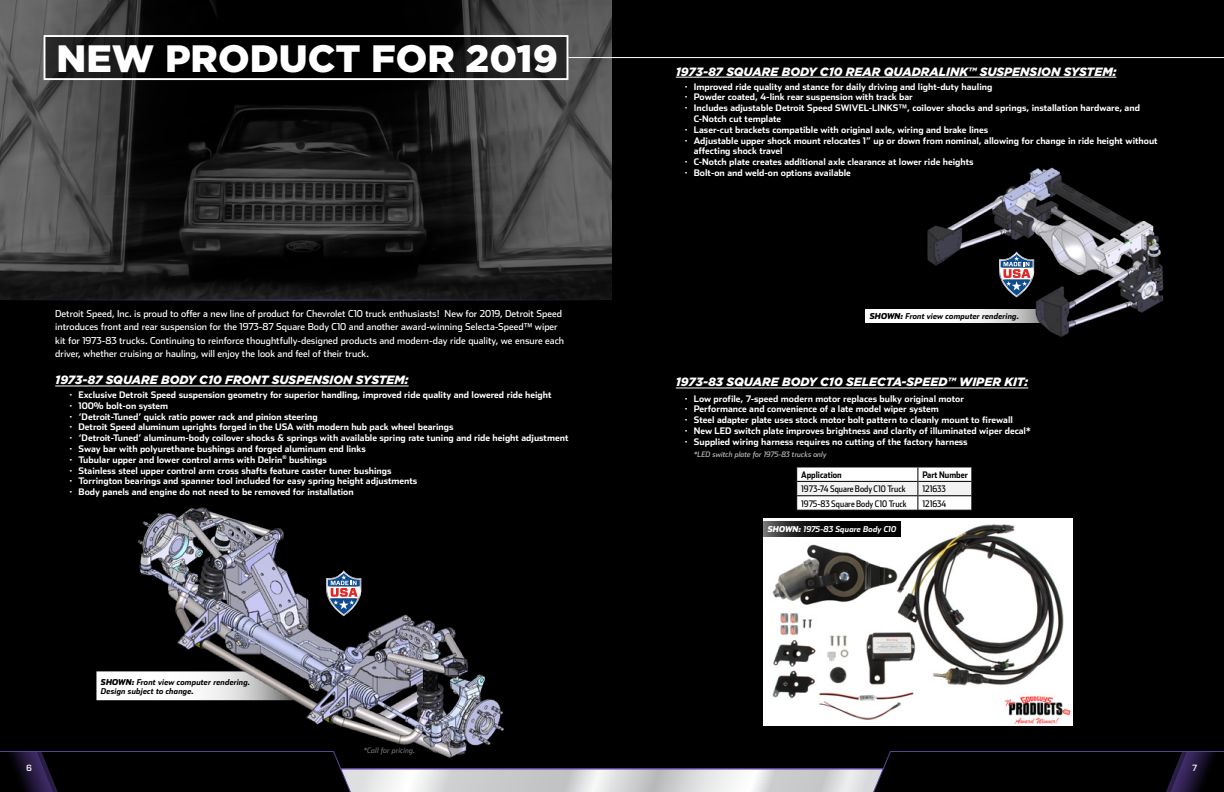
<style>
.page{position:relative;width:1224px;height:792px;background:#000}
.page>*{position:absolute;margin:0;border:0;box-sizing:border-box;transform-origin:0 0}
.t1{font:900 38.1px "Gotham HTF";color:#fff}
.t2{font:italic 900 12px "Gotham HTF";color:#fff}
.t3{font:9.5px/13.4px "Stainless";color:#fff}
.t4{font:700 9px/10.8px "Stainless";color:#fff}
.t5{font:9px "Stainless Cond";color:#000}
.t6{font:700 9px "Stainless Cond";color:#000}
.t7{font:500 9px "Vitesse Sans";color:#fff}
.t8{font:italic 700 8px/9px "Stainless";letter-spacing:.005em;color:#000}
.t9{font:italic 700 8px "Stainless";color:#fff}
.t10{font:italic 7.5px "Stainless";color:#bcbec0}
.t11{font:italic 7.5px "Stainless";color:#6d6e71}
.s1{font-weight:900}
</style>
<div class="page">
<div style="left:865px;top:309px;width:195px;height:14px;background:#fff"></div>
<hr style="left:676px;top:388px;width:352px;height:1px;background:#fff">
<hr style="left:676px;top:77px;width:440px;height:1px;background:#fff">
<hr style="left:55px;top:386px;width:354px;height:1px;background:#fff">
<img style="left:0;top:0;width:612px;height:300px">
<img style="left:927px;top:167px;width:237px;height:170px">
<img style="left:96px;top:507px;width:408px;height:251px">
<svg style="left:796px;top:467px;width:176px;height:43px;background:#e6e6e6"></svg>
<img style="left:763px;top:519px;width:310px;height:206px">
<svg style="left:763px;top:521px;width:138px;height:16px"></svg>
<svg style="left:47px;top:38px;width:518px;height:39px"></svg>
<div style="left:44px;top:35px;width:524px;height:45px;border:2px solid #fff"></div>
<hr style="left:0;top:300px;width:617px;height:1px;background:#5c4198">
<hr style="left:568px;top:57px;width:656px;height:1px;background:#fff">
<svg style="left:999px;top:251px;width:35px;height:46px"></svg>
<svg style="left:326px;top:570px;width:35px;height:46px"></svg>
<svg style="left:355px;top:768px;width:257px;height:2px"></svg>
<svg style="left:612px;top:768px;width:257px;height:2px"></svg>
<svg style="left:612px;top:770px;width:257px;height:22px;background:#d7d9da"></svg>
<svg style="left:869px;top:751px;width:355px;height:41px"></svg>
<svg style="left:355px;top:770px;width:257px;height:22px;background:#d8dadb"></svg>
<svg style="left:0;top:751px;width:355px;height:41px"></svg>
<h1 class="t1" style="left:57px;top:36px;width:503px">NEW PRODUCT FOR 2019</h1>
<p class="t3" style="left:55px;top:307px;width:510px">Detroit Speed, Inc. is proud to offer a new line of product for Chevrolet C10 truck enthusiasts! New for 2019, Detroit Speed introduces front and rear suspension for the 1973-87 Square Body C10 and another award-winning Selecta-Speed™ wiper kit for 1973-83 trucks. Continuing to reinforce thoughtfully-designed products and modern-day ride quality, we ensure each driver, whether cruising or hauling, will enjoy the look and feel of their truck.</p>
<h2 class="t2" style="left:55px;top:373px;width:355px">1973-87 SQUARE BODY C10 FRONT SUSPENSION SYSTEM:</h2>
<p class="t4" style="left:70px;top:389px;width:500px">· Exclusive Detroit Speed suspension geometry for superior handling, improved ride quality and lowered ride height<br>· 100% bolt-on system<br>· ‘Detroit-Tuned’ quick ratio power rack and pinion steering<br>· Detroit Speed aluminum uprights forged in the USA with modern hub pack wheel bearings<br>· ‘Detroit-Tuned’ aluminum-body coilover shocks &amp; springs with available spring rate tuning and ride height adjustment · Sway bar with polyurethane bushings and forged aluminum end links<br>· Tubular upper and lower control arms with Delrin<sup>®</sup> bushings<br>· Stainless steel upper control arm cross shafts feature caster tuner bushings<br>· Torrington bearings and spanner tool included for easy spring height adjustments<br>· Body panels and engine do not need to be removed for installation</p>
<p class="t8" style="left:101px;top:677px;width:151px"><span class="s1">SHOWN:</span> Front view computer rendering.<br>Design subject to change.</p>
<p class="t11" style="left:364px;top:746px;width:53px">*Call for pricing.</p>
<h2 class="t2" style="left:676px;top:64px;width:442px">1973-87 SQUARE BODY C10 REAR QUADRALINK™ SUSPENSION SYSTEM:</h2>
<p class="t4" style="left:685px;top:81px;width:309px">· Improved ride quality and stance for daily driving and light-duty hauling</p>
<p class="t4" style="left:685px;top:92px;width:230px">· Powder coated, 4-link rear suspension with track bar</p>
<p class="t4" style="left:685px;top:103px;width:457px">· Includes adjustable Detroit Speed SWIVEL-LINKS™, coilover shocks and springs, installation hardware, and</p>
<p class="t4" style="left:694px;top:113px;width:89px">C-Notch cut template</p>
<p class="t4" style="left:685px;top:124px;width:305px">· Laser-cut brackets compatible with original axle, wiring and brake lines</p>
<p class="t4" style="left:685px;top:135px;width:474px">· Adjustable upper shock mount relocates 1” up or down from nominal, allowing for change in ride height without</p>
<p class="t4" style="left:694px;top:146px;width:90px">affecting shock travel</p>
<p class="t4" style="left:685px;top:157px;width:290px">· C-Notch plate creates additional axle clearance at lower ride heights</p>
<p class="t4" style="left:685px;top:167px;width:168px">· Bolt-on and weld-on options available</p>
<p class="t8" style="left:870px;top:312px;width:151px"><span class="s1">SHOWN:</span> Front view computer rendering.</p>
<h2 class="t2" style="left:676px;top:375px;width:354px">1973-83 SQUARE BODY C10 SELECTA-SPEED™ WIPER KIT:</h2>
<p class="t4" style="left:685px;top:393px;width:347px">· Low profile, 7-speed modern motor replaces bulky original motor<br>· Performance and convenience of a late model wiper system<br>· Steel adapter plate uses stock motor bolt pattern to cleanly mount to firewall<br>· New LED switch plate improves brightness and clarity of illuminated wiper decal* · Supplied wiring harness requires no cutting of the factory harness</p>
<p class="t10" style="left:694px;top:450px;width:134px">*LED switch plate for 1975-83 trucks only</p>
<p class="t6" style="left:801px;top:469px;width:42px">Application</p>
<p class="t6" style="left:922px;top:469px;width:47px">Part Number</p>
<p class="t5" style="left:801px;top:484px;width:106px">1973-74 Square Body C10 Truck</p>
<p class="t5" style="left:922px;top:484px;width:25px">121633</p>
<p class="t5" style="left:801px;top:498px;width:107px">1975-83 Square Body C10 Truck</p>
<p class="t5" style="left:922px;top:498px;width:26px">121634</p>
<p class="t9" style="left:768px;top:524px;width:130px"><span class="s1">SHOWN:</span> 1975-83 Square Body C10</p>
<p class="t7" style="left:26px;top:762px;width:7px">6</p>
<p class="t7" style="left:1192px;top:762px;width:7px">7</p>
</div>
